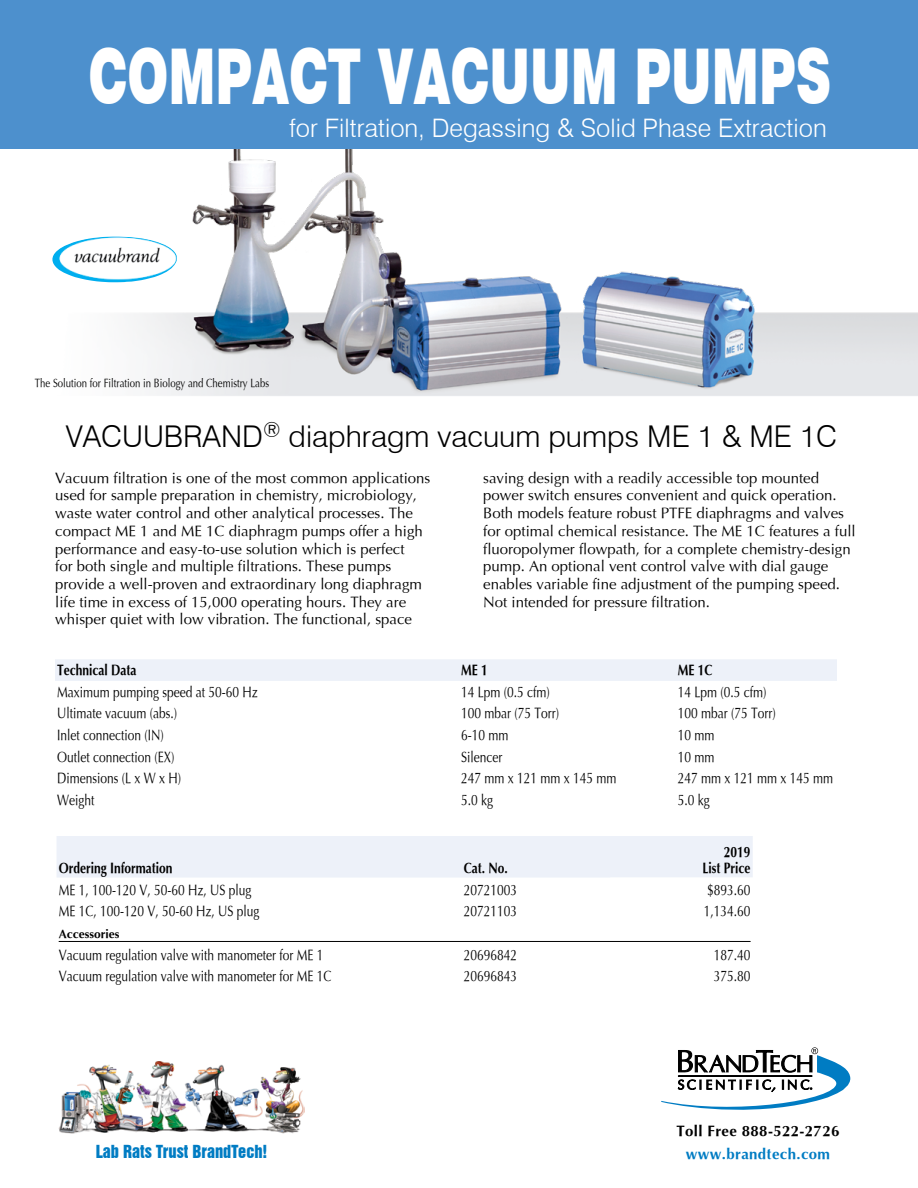
<style>
.page{position:relative;width:918px;height:1188px;background:#fff}
.page>*{position:absolute;margin:0;border:0;box-sizing:border-box;transform-origin:0 0}
.t1{font:900 77.1px "Swiss 721 BT";color:#fff;scale:.65 1}
.t2{font:300 30px "Swiss 721 BT";color:#000}
.t3{font:300 25.5px "Swiss 721 BT";color:#fff}
.t4{font:16.5px "Swiss 921 BT Regular A";color:#007cc3}
.t5{font:15px/17.7px "Optima";color:#000}
.t6{font:15px "Optima";color:#000;scale:.8 1}
.t7{font:700 15px/16.5px "Optima";color:#000;text-align:right;scale:.8 1}
.t8{font:700 15px "Optima";letter-spacing:.025em;color:#000}
.t9{font:700 15px "Optima";letter-spacing:.025em;color:#007cc3}
.t10{font:12px "Optima";color:#000;scale:.8 1}
.t11{font:700 12px "Optima";color:#000}
</style>
<div class="page">
<img style="left:104px;top:149px;width:814px;height:247px">
<img style="left:52px;top:237px;width:125px;height:45px">
<svg style="left:661px;top:1047px;width:190px;height:63px"></svg>
<img style="left:58px;top:1061px;width:247px;height:73px">
<div style="left:0;top:0;width:918px;height:149px;background:#4d90cd"></div>
<div style="left:55px;top:659px;width:782px;height:22px;background:#edf1f9"></div>
<svg style="left:57px;top:836px;width:696px;height:106px"></svg>
<hr style="left:59px;top:941px;width:692px;height:1px;background:#000">
<h1 class="t1" style="left:88px;top:30px;width:1144px">COMPACT VACUUM PUMPS</h1>
<h3 class="t3" style="left:289px;top:112px;width:539px">for Filtration, Degassing &amp; Solid Phase Extraction</h3>
<p class="t10" style="left:35px;top:376px;width:294px">The Solution for Filtration in Biology and Chemistry Labs</p>
<h2 class="t2" style="left:66px;top:418px;width:773px">VACUUBRAND<sup>®</sup> diaphragm vacuum pumps ME 1 &amp; ME 1C</h2>
<p class="t5" style="left:55px;top:469px;width:377px">Vacuum filtration is one of the most common applications used for sample preparation in chemistry, microbiology, waste water control and other analytical processes. The compact ME 1 and ME 1C diaphragm pumps offer a high performance and easy-to-use solution which is perfect<br>for both single and multiple filtrations. These pumps provide a well-proven and extraordinary long diaphragm life time in excess of 15,000 operating hours. They are whisper quiet with low vibration. The functional, space</p>
<p class="t5" style="left:483px;top:469px;width:374px">saving design with a readily accessible top mounted power switch ensures convenient and quick operation.<br>Both models feature robust PTFE diaphragms and valves for optimal chemical resistance. The ME 1C features a full fluoropolymer flowpath, for a complete chemistry-design pump. An optional vent control valve with dial gauge enables variable fine adjustment of the pumping speed.<br>Not intended for pressure filtration.</p>
<p class="t7" style="left:57px;top:662px;width:101px">Technical Data</p>
<p class="t7" style="left:461px;top:662px;width:35px">ME 1</p>
<p class="t7" style="left:678px;top:662px;width:45px">ME 1C</p>
<p class="t6" style="left:57px;top:683px;width:252px">Maximum pumping speed at 50-60 Hz</p>
<p class="t6" style="left:461px;top:683px;width:112px">14 Lpm (0.5 cfm)</p>
<p class="t6" style="left:678px;top:683px;width:112px">14 Lpm (0.5 cfm)</p>
<p class="t6" style="left:57px;top:705px;width:152px">Ultimate vacuum (abs.)</p>
<p class="t6" style="left:461px;top:705px;width:124px">100 mbar (75 Torr)</p>
<p class="t6" style="left:678px;top:705px;width:124px">100 mbar (75 Torr)</p>
<p class="t6" style="left:57px;top:726px;width:135px">Inlet connection (IN)</p>
<p class="t6" style="left:461px;top:726px;width:61px">6-10 mm</p>
<p class="t6" style="left:678px;top:726px;width:47px">10 mm</p>
<p class="t6" style="left:57px;top:748px;width:148px">Outlet connection (EX)</p>
<p class="t6" style="left:461px;top:748px;width:53px">Silencer</p>
<p class="t6" style="left:678px;top:748px;width:47px">10 mm</p>
<p class="t6" style="left:57px;top:769px;width:157px">Dimensions (L x W x H)</p>
<p class="t6" style="left:461px;top:769px;width:196px">247 mm x 121 mm x 145 mm</p>
<p class="t6" style="left:678px;top:769px;width:196px">247 mm x 121 mm x 145 mm</p>
<p class="t6" style="left:57px;top:791px;width:48px">Weight</p>
<p class="t6" style="left:461px;top:791px;width:42px">5.0 kg</p>
<p class="t6" style="left:678px;top:791px;width:42px">5.0 kg</p>
<p class="t7" style="left:59px;top:860px;width:144px">Ordering Information</p>
<p class="t7" style="left:464px;top:860px;width:57px">Cat. No.</p>
<p class="t7" style="left:703px;top:844px;width:62px">2019<br>List Price</p>
<p class="t6" style="left:59px;top:881px;width:242px">ME 1, 100-120 V, 50-60 Hz, US plug</p>
<p class="t6" style="left:464px;top:881px;width:68px">20721003</p>
<p class="t6" style="left:707px;top:881px;width:56px">$893.60</p>
<p class="t6" style="left:59px;top:903px;width:252px">ME 1C, 100-120 V, 50-60 Hz, US plug</p>
<p class="t6" style="left:464px;top:903px;width:68px">20721103</p>
<p class="t6" style="left:704px;top:903px;width:60px">1,134.60</p>
<p class="t11" style="left:59px;top:927px;width:62px">Accessories</p>
<p class="t6" style="left:59px;top:946px;width:332px">Vacuum regulation valve with manometer for ME 1</p>
<p class="t6" style="left:464px;top:946px;width:68px">20696842</p>
<p class="t6" style="left:714px;top:946px;width:47px">187.40</p>
<p class="t6" style="left:59px;top:967px;width:342px">Vacuum regulation valve with manometer for ME 1C</p>
<p class="t6" style="left:464px;top:967px;width:68px">20696843</p>
<p class="t6" style="left:714px;top:967px;width:47px">375.80</p>
<p class="t8" style="left:676px;top:1122px;width:164px">Toll Free 888-522-2726</p>
<p class="t4" style="left:96px;top:1141px;width:173px">Lab Rats Trust BrandTech!</p>
<p class="t9" style="left:686px;top:1146px;width:146px">www.brandtech.com</p>
</div>
